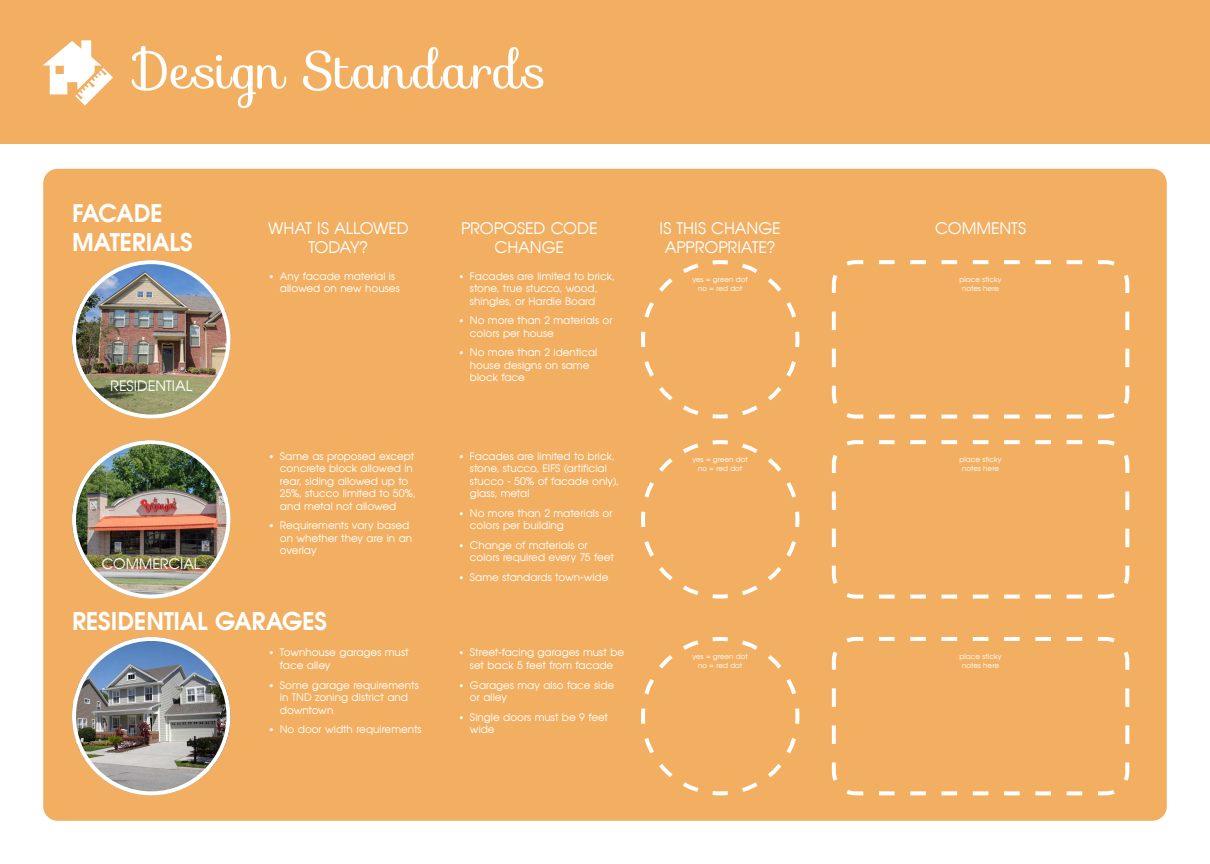
<style>
.page{position:relative;width:1210px;height:864px;background:#fff}
.page>*{position:absolute;margin:0;border:0;box-sizing:border-box;transform-origin:0 0}
.t1{font:51.6px "Sofia";letter-spacing:.04em;color:#fff}
.t2{font:700 24px/28.8px "Avian";letter-spacing:-.015em;color:#fff}
.t3{font:16px/19.2px "Avian";letter-spacing:-.01em;color:#fff;text-align:center}
.t4{font:14.4px "Avian";letter-spacing:-.005em;color:#fff}
.t5{font:10.4px/12.5px "Avian";color:#fff}
.t6{font:7.2px/8.6px "Avian";color:#fff;text-align:center}
</style>
<div class="page">
<div style="left:0;top:0;width:1210px;height:144px;background:#f2af62"></div>
<div style="left:43px;top:169px;width:1123px;height:652px;background:#f2af62;border-radius:14px"></div>
<img style="left:72px;top:260px;width:158px;height:159px;border-radius:79px">
<div style="left:72px;top:260px;width:158px;height:159px;border:4px solid #fff;border-radius:50%"></div>
<svg style="left:641px;top:260px;width:159px;height:159px"></svg>
<svg style="left:43px;top:40px;width:70px;height:66px"></svg>
<svg style="left:831px;top:260px;width:299px;height:159px"></svg>
<img style="left:72px;top:440px;width:158px;height:159px;border-radius:79px">
<div style="left:72px;top:440px;width:158px;height:159px;border:4px solid #fff;border-radius:50%"></div>
<svg style="left:641px;top:440px;width:159px;height:159px"></svg>
<svg style="left:831px;top:440px;width:299px;height:159px"></svg>
<img style="left:72px;top:637px;width:158px;height:158px;border-radius:79px">
<div style="left:72px;top:637px;width:158px;height:158px;border:4px solid #fff;border-radius:50%"></div>
<svg style="left:641px;top:637px;width:159px;height:159px"></svg>
<svg style="left:831px;top:637px;width:299px;height:159px"></svg>
<h1 class="t1" style="left:134px;top:30px;width:414px">Design Standards</h1>
<h2 class="t2" style="left:72px;top:199px;width:122px">FACADE<br>MATERIALS</h2>
<h3 class="t4" style="left:110px;top:377px;width:84px">RESIDENTIAL</h3>
<h3 class="t4" style="left:102px;top:555px;width:100px">COMMERCIAL</h3>
<h3 class="t3" style="left:268px;top:218px;width:142px">WHAT IS ALLOWED<br>TODAY?</h3>
<h3 class="t3" style="left:659px;top:218px;width:123px">IS THIS CHANGE<br>APPROPRIATE?</h3>
<h3 class="t3" style="left:935px;top:218px;width:92px">COMMENTS</h3>
<h3 class="t3" style="left:461px;top:218px;width:138px">PROPOSED CODE<br>CHANGE</h3>
<p class="t5" style="left:280px;top:270px;width:121px;text-indent:-11px">• Any facade material is allowed on new houses</p>
<p class="t5" style="left:280px;top:450px;width:137px;text-indent:-11px">• Same as proposed except concrete block allowed in rear, siding allowed up to<br>25%, stucco limited to 50%, and metal not allowed</p>
<p class="t5" style="left:280px;top:519px;width:134px;text-indent:-11px">• Requirements vary based on whether they are in an overlay</p>
<p class="t5" style="left:470px;top:270px;width:146px;text-indent:-11px">• Facades are limited to brick, stone, true stucco, wood, shingles, or Hardie Board</p>
<p class="t5" style="left:470px;top:314px;width:144px;text-indent:-11px">• No more than 2 materials or colors per house</p>
<p class="t5" style="left:470px;top:346px;width:129px;text-indent:-11px">• No more than 2 identical house designs on same block face</p>
<p class="t5" style="left:470px;top:450px;width:150px;text-indent:-11px">• Facades are limited to brick, stone, stucco, EIFS (artificial stucco - 50% of facade only), glass, metal</p>
<p class="t5" style="left:470px;top:507px;width:144px;text-indent:-11px">• No more than 2 materials or colors per building</p>
<p class="t5" style="left:470px;top:539px;width:145px;text-indent:-11px">• Change of materials or colors required every 75 feet</p>
<p class="t5" style="left:459px;top:571px;width:151px">• Same standards town-wide</p>
<p class="t6" style="left:692px;top:276px;width:57px">yes = green dot no = red dot</p>
<p class="t6" style="left:959px;top:276px;width:44px">place sticky notes here</p>
<p class="t6" style="left:692px;top:456px;width:57px">yes = green dot no = red dot</p>
<p class="t6" style="left:959px;top:456px;width:44px">place sticky notes here</p>
<h2 class="t2" style="left:72px;top:606px;width:257px">RESIDENTIAL GARAGES</h2>
<p class="t5" style="left:280px;top:646px;width:130px;text-indent:-11px">• Townhouse garages must face alley</p>
<p class="t5" style="left:280px;top:679px;width:140px;text-indent:-11px">• Some garage requirements in TND zoning district and downtown</p>
<p class="t5" style="left:269px;top:723px;width:154px">• No door width requirements</p>
<p class="t5" style="left:459px;top:646px;width:167px;text-align:center">• Street-facing garages must be set back 5 feet from facade</p>
<p class="t5" style="left:470px;top:679px;width:146px;text-indent:-11px">• Garages may also face side or alley</p>
<p class="t5" style="left:470px;top:711px;width:140px;text-indent:-11px">• Single doors must be 9 feet wide</p>
<p class="t6" style="left:692px;top:652px;width:57px">yes = green dot no = red dot</p>
<p class="t6" style="left:959px;top:652px;width:44px">place sticky notes here</p>
</div>
